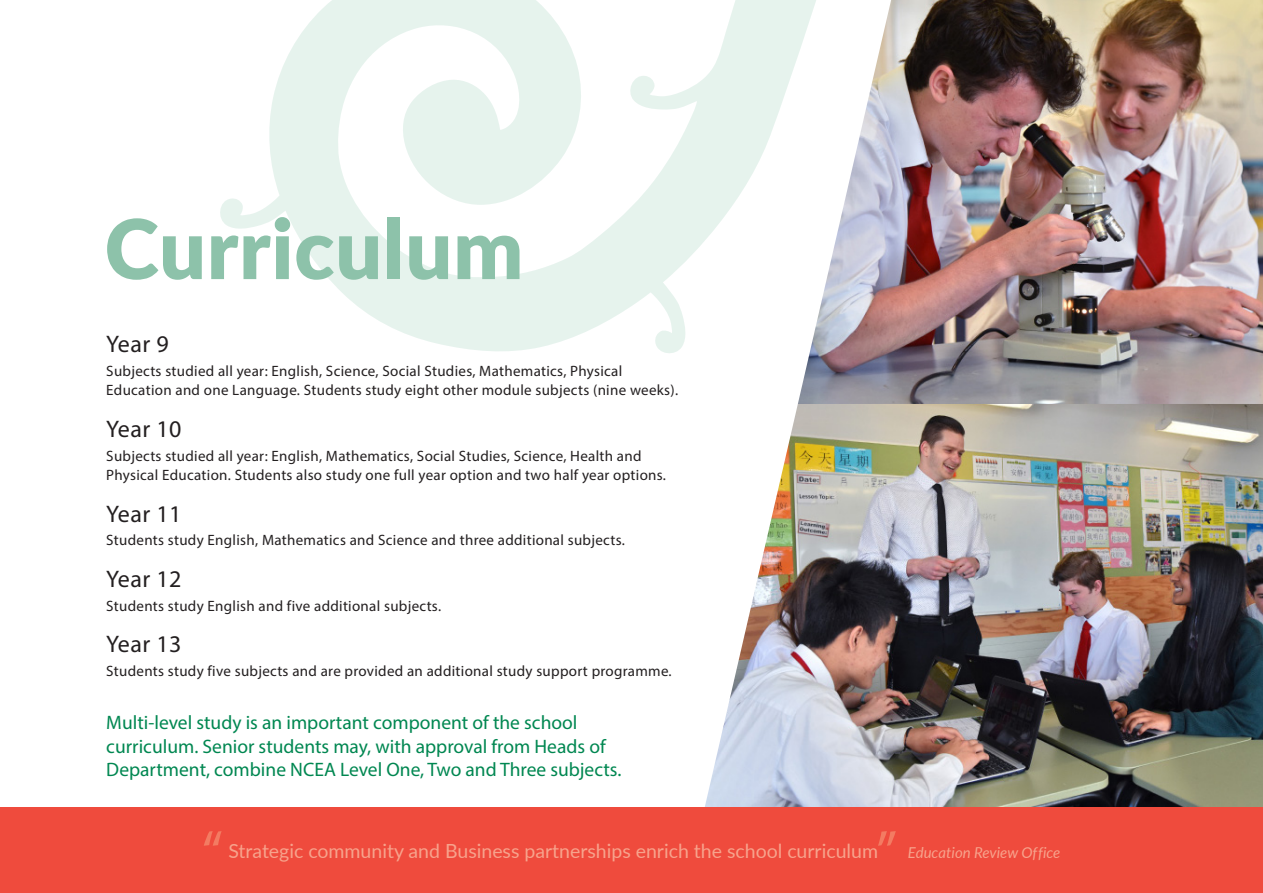
<style>
.page{position:relative;width:1263px;height:893px;background:#fff}
.page>*{position:absolute;margin:0;border:0;box-sizing:border-box;transform-origin:0 0}
.t1{font:900 82.5px "Lato";letter-spacing:.01em;color:#8dc2aa}
.t2{font:60px "Myriad Pro";color:#f37b62}
.Headings{font:24px "Myriad Pro";letter-spacing:.02em;color:#231f20}
.Intros{font:19.5px/23.4px "Myriad Pro";color:#008751}
.t3{font:19.5px "Lato";color:#f7a38c}
.Body_copy{font:15px/19.5px "Myriad Pro";letter-spacing:.02em;color:#231f20}
.t4{font:italic 15px "Lato";color:#f7a38c}
</style>
<div class="page">
<img style="left:922px;top:0;width:341px;height:404px">
<img style="left:922px;top:404px;width:341px;height:404px">
<svg style="left:220px;top:0;width:415px;height:351px"></svg>
<img style="left:635px;top:0;width:287px;height:808px">
<div style="left:0;top:808px;width:1263px;height:85px;background:#ef4b3d"></div>
<p class="t1" style="left:105px;top:187px;width:420px">Curriculum</p>
<p class="Headings" style="left:106px;top:329px;width:64px">Year 9</p>
<p class="Body_copy" style="left:106px;top:361px;width:573px">Subjects studied all year: English, Science, Social Studies, Mathematics, Physical<br>Education and one Language. Students study eight other module subjects (nine weeks).</p>
<p class="Headings" style="left:106px;top:414px;width:77px">Year 10</p>
<p class="Body_copy" style="left:106px;top:446px;width:561px">Subjects studied all year: English, Mathematics, Social Studies, Science, Health and<br>Physical Education. Students also study one full year option and two half year options.</p>
<p class="Headings" style="left:106px;top:499px;width:77px">Year 11</p>
<p class="Body_copy" style="left:106px;top:530px;width:520px">Students study English, Mathematics and Science and three additional subjects.</p>
<p class="Headings" style="left:106px;top:564px;width:77px">Year 12</p>
<p class="Body_copy" style="left:106px;top:596px;width:336px">Students study English and five additional subjects.</p>
<p class="Headings" style="left:106px;top:629px;width:77px">Year 13</p>
<p class="Body_copy" style="left:106px;top:661px;width:567px">Students study five subjects and are provided an additional study support programme.</p>
<p class="Intros" style="left:106px;top:711px;width:517px">Multi-level study is an important component of the school curriculum. Senior students may, with approval from Heads of<br>Department, combine NCEA Level One, Two and Three subjects.</p>
<p class="t2" style="left:202px;top:815px;width:23px">“</p>
<p class="t2" style="left:876px;top:815px;width:23px">”</p>
<p class="t3" style="left:228px;top:837px;width:651px">Strategic community and Business partnerships enrich the school curriculum</p>
<p class="t4" style="left:908px;top:842px;width:154px">Education Review Office</p>
</div>
